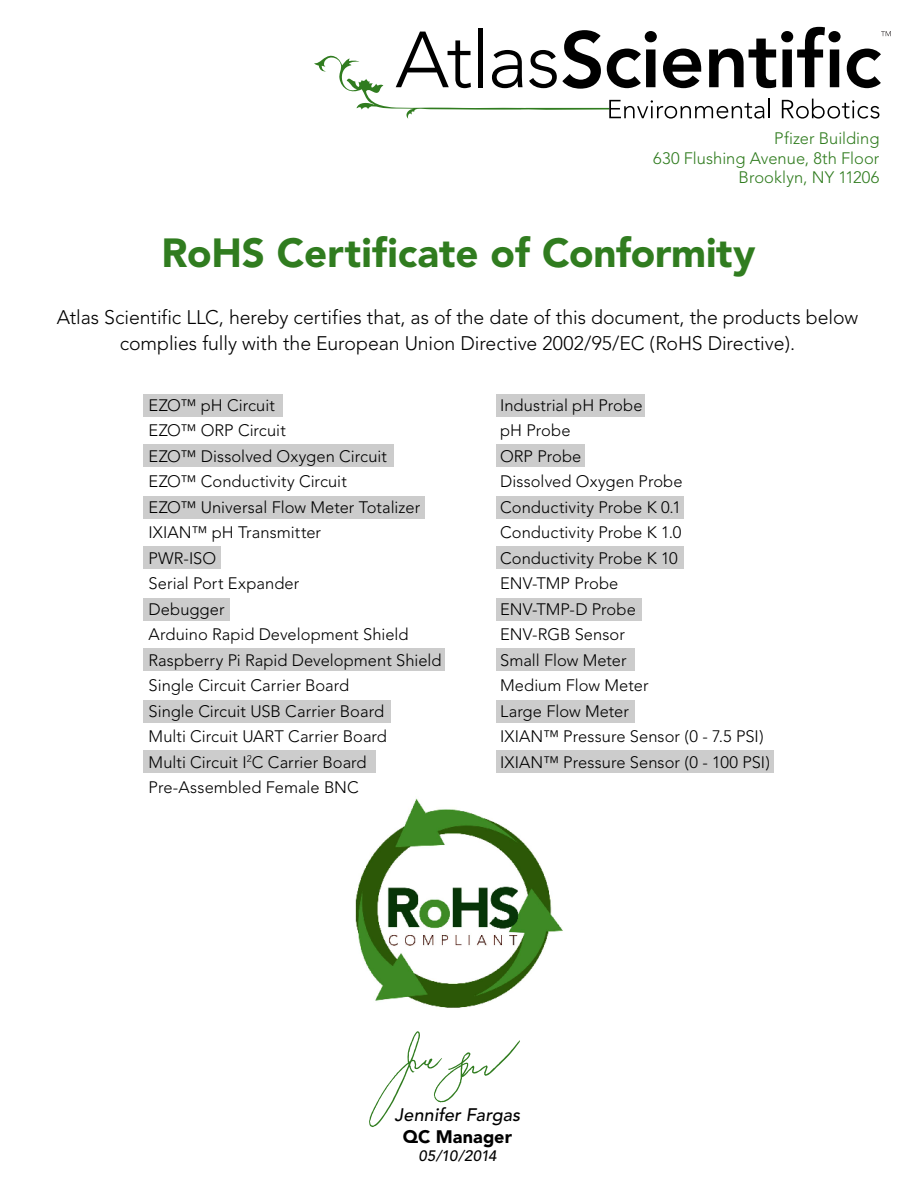
<style>
.page{position:relative;width:918px;height:1188px;background:#fff}
.page>*{position:absolute;margin:0;border:0;box-sizing:border-box;transform-origin:0 0}
.t1{font:900 40.35px "Avenir";letter-spacing:-.005em;color:#307c1f}
.t2{font:300 19.5px/25.5px "Avenir";letter-spacing:-.005em;color:#000;text-align:center}
.t3{font:italic 500 18px "Avenir";letter-spacing:.01em;color:#000}
.t4{font:900 18px "Avenir";letter-spacing:.005em;color:#000}
.t5{font:300 16.5px/25.5px "Avenir";color:#000}
.t6{font:300 16.5px/19.5px "Avenir";color:#307c1f;text-align:right}
.t7{font:italic 500 15px "Avenir";letter-spacing:-.025em;color:#000}
</style>
<div class="page">
<img style="left:355px;top:798px;width:208px;height:210px">
<svg style="left:314px;top:27px;width:577px;height:92px"></svg>
<div style="left:143px;top:394px;width:140px;height:23px;background:#ccc"></div>
<div style="left:496px;top:394px;width:149px;height:23px;background:#ccc"></div>
<div style="left:496px;top:496px;width:188px;height:23px;background:#ccc"></div>
<div style="left:496px;top:546px;width:188px;height:23px;background:#ccc"></div>
<div style="left:496px;top:598px;width:145px;height:23px;background:#ccc"></div>
<div style="left:496px;top:648px;width:139px;height:23px;background:#ccc"></div>
<div style="left:496px;top:700px;width:139px;height:23px;background:#ccc"></div>
<div style="left:496px;top:750px;width:278px;height:23px;background:#ccc"></div>
<div style="left:496px;top:444px;width:89px;height:23px;background:#ccc"></div>
<div style="left:143px;top:444px;width:250px;height:23px;background:#ccc"></div>
<div style="left:143px;top:496px;width:282px;height:23px;background:#ccc"></div>
<div style="left:143px;top:648px;width:302px;height:23px;background:#ccc"></div>
<div style="left:143px;top:700px;width:248px;height:23px;background:#ccc"></div>
<div style="left:143px;top:750px;width:232px;height:23px;background:#ccc"></div>
<div style="left:143px;top:598px;width:87px;height:23px;background:#ccc"></div>
<div style="left:143px;top:546px;width:78px;height:23px;background:#ccc"></div>
<svg style="left:369px;top:1031px;width:151px;height:96px"></svg>
<p class="t6" style="left:653px;top:129px;width:228px">Pfizer Building<br>630 Flushing Avenue, 8th Floor<br>Brooklyn, NY 11206</p>
<h1 class="t1" style="left:162px;top:228px;width:595px">RoHS Certificate of Conformity</h1>
<p class="t2" style="left:57px;top:305px;width:803px">Atlas Scientific LLC, hereby certifies that, as of the date of this document, the products below complies fully with the European Union Directive 2002/95/EC (RoHS Directive).</p>
<p class="t5" style="left:149px;top:392px;width:294px">EZO™ pH Circuit<br>EZO™ ORP Circuit<br>EZO™ Dissolved Oxygen Circuit<br>EZO™ Conductivity Circuit<br>EZO™ Universal Flow Meter Totalizer<br>IXIAN™ pH Transmitter<br>PWR-ISO<br>Serial Port Expander<br>Debugger<br>Arduino Rapid Development Shield<br>Raspberry Pi Rapid Development Shield<br>Single Circuit Carrier Board<br>Single Circuit USB Carrier Board<br>Multi Circuit UART Carrier Board<br>Multi Circuit I<sup>2</sup>C Carrier Board<br>Pre-Assembled Female BNC</p>
<p class="t5" style="left:500px;top:392px;width:271px">Industrial pH Probe<br>pH Probe<br>ORP Probe<br>Dissolved Oxygen Probe<br>Conductivity Probe K 0.1<br>Conductivity Probe K 1.0<br>Conductivity Probe K 10<br>ENV-TMP Probe<br>ENV-TMP-D Probe<br>ENV-RGB Sensor<br>Small Flow Meter<br>Medium Flow Meter<br>Large Flow Meter<br>IXIAN™ Pressure Sensor (0 - 7.5 PSI)<br>IXIAN™ Pressure Sensor (0 - 100 PSI)</p>
<p class="t3" style="left:395px;top:1105px;width:127px">Jennifer Fargas</p>
<p class="t7" style="left:418px;top:1147px;width:80px">05/10/2014</p>
<p class="t4" style="left:403px;top:1125px;width:111px">QC Manager</p>
</div>
